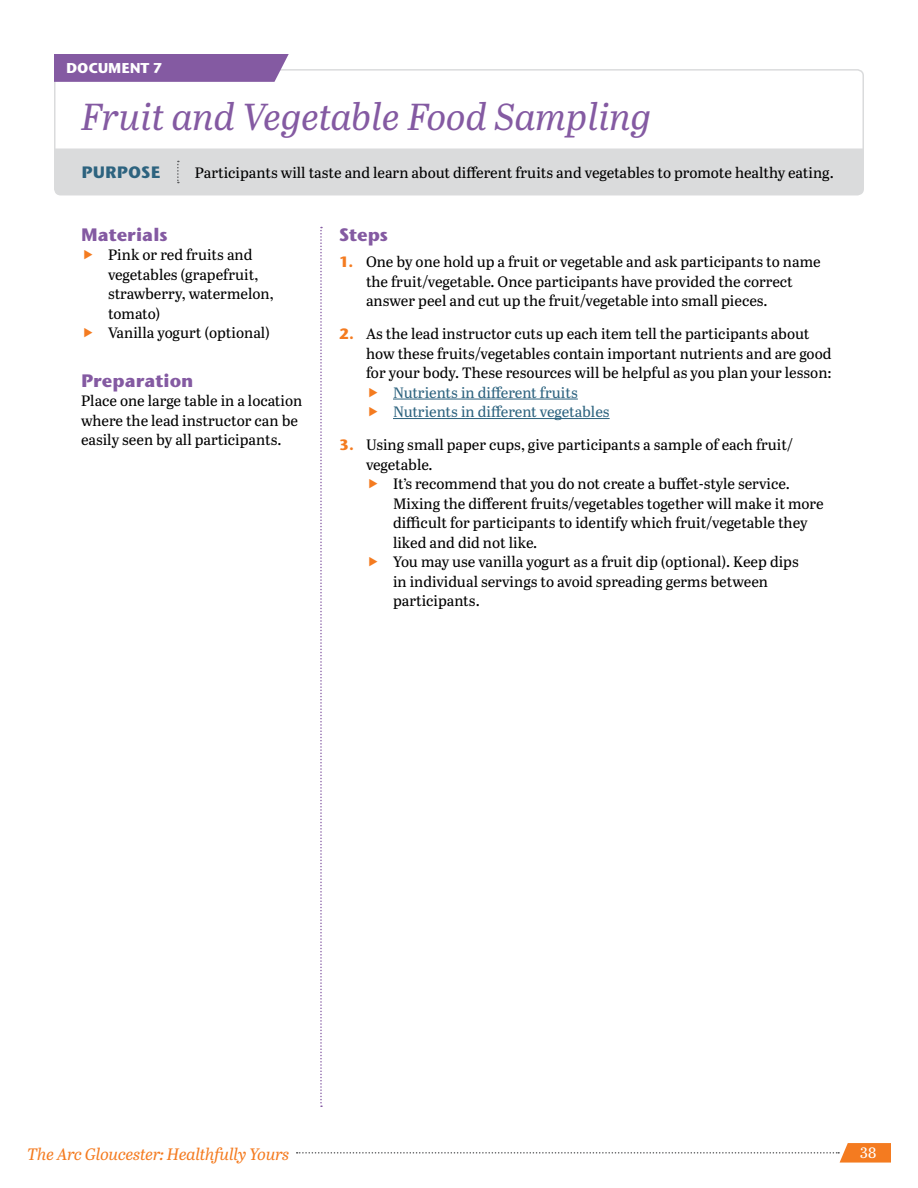
<style>
.page{position:relative;width:918px;height:1188px;background:#fff}
.page>*{position:absolute;margin:0;border:0;box-sizing:border-box;transform-origin:0 0}
.t1{font:italic 37.5px "Abril Text";color:#845aa2}
.t2{font:700 18px "Stone Sans ITC Std";color:#845aa2}
.t3{font:italic 16.5px "Abril Text";letter-spacing:-.02em;color:#f47b20}
.t4{font:700 16.5px "Stone Sans ITC Std";color:#2d637f}
.t5{font:15px/19.5px "Abril Text";color:#000}
.t6{font:15px/19.5px "Abril Text";color:#2d637f}
.t7{font:15px "Abril Text";color:#fff}
.t8{font:700 14.25px "Stone Sans ITC Std";letter-spacing:-.01em;color:#fff}
.s1{font-family:"Stone Sans ITC Std";font-weight:700;color:#f47b20}
</style>
<div class="page">
<svg style="left:297px;top:1143px;width:594px;height:20px"></svg>
<div style="left:54px;top:69px;width:810px;height:95px;border:2px solid #dadbdc;border-radius:6px"></div>
<div style="left:54px;top:54px;width:235px;height:28px;background:#845aa2"></div>
<div style="left:54px;top:148px;width:810px;height:47px;background:#dadbdc"></div>
<hr style="left:393px;top:399px;width:185px;height:1px;background:#2d637f">
<hr style="left:393px;top:418px;width:217px;height:1px;background:#2d637f">
<svg style="left:320px;top:227px;width:2px;height:880px"></svg>
<p class="t8" style="left:66px;top:59px;width:98px">DOCUMENT 7</p>
<h1 class="t1" style="left:81px;top:90px;width:572px">Fruit and Vegetable Food Sampling</h1>
<p class="t4" style="left:82px;top:162px;width:80px">PURPOSE</p>
<p class="t5" style="left:195px;top:162px;width:640px">Participants will taste and learn about different fruits and vegetables to promote healthy eating.</p>
<p class="t2" style="left:81px;top:223px;width:88px">Materials</p>
<p class="t5" style="left:108px;top:245px;width:167px">Pink or red fruits and vegetables (grapefruit, strawberry, watermelon, tomato)<br>Vanilla yogurt (optional)</p>
<p class="t2" style="left:81px;top:369px;width:114px">Preparation</p>
<p class="t5" style="left:81px;top:391px;width:223px">Place one large table in a location where the lead instructor can be easily seen by all participants.</p>
<p class="t2" style="left:339px;top:223px;width:51px">Steps</p>
<p class="t5" style="left:366px;top:251px;width:456px;text-indent:-27px"><span class="s1">1.</span> One by one hold up a fruit or vegetable and ask participants to name the fruit/vegetable. Once participants have provided the correct answer peel and cut up the fruit/vegetable into small pieces.</p>
<p class="t5" style="left:366px;top:323px;width:467px;text-indent:-27px"><span class="s1">2.</span> As the lead instructor cuts up each item tell the participants about how these fruits/vegetables contain important nutrients and are good for your body. These resources will be helpful as you plan your lesson:</p>
<p class="t6" style="left:393px;top:382px;width:218px">Nutrients in different fruits<br>Nutrients in different vegetables</p>
<p class="t5" style="left:366px;top:434px;width:428px;text-indent:-27px"><span class="s1">3.</span> Using small paper cups, give participants a sample of each fruit/ vegetable.</p>
<p class="t5" style="left:393px;top:473px;width:432px">It’s recommend that you do not create a buffet-style service.<br>Mixing the different fruits/vegetables together will make it more difficult for participants to identify which fruit/vegetable they liked and did not like.<br>You may use vanilla yogurt as a fruit dip (optional). Keep dips<br>in individual servings to avoid spreading germs between participants.</p>
<p class="t3" style="left:27px;top:1143px;width:264px">The Arc Gloucester: Healthfully Yours</p>
<p class="t7" style="left:860px;top:1142px;width:18px">38</p>
</div>
